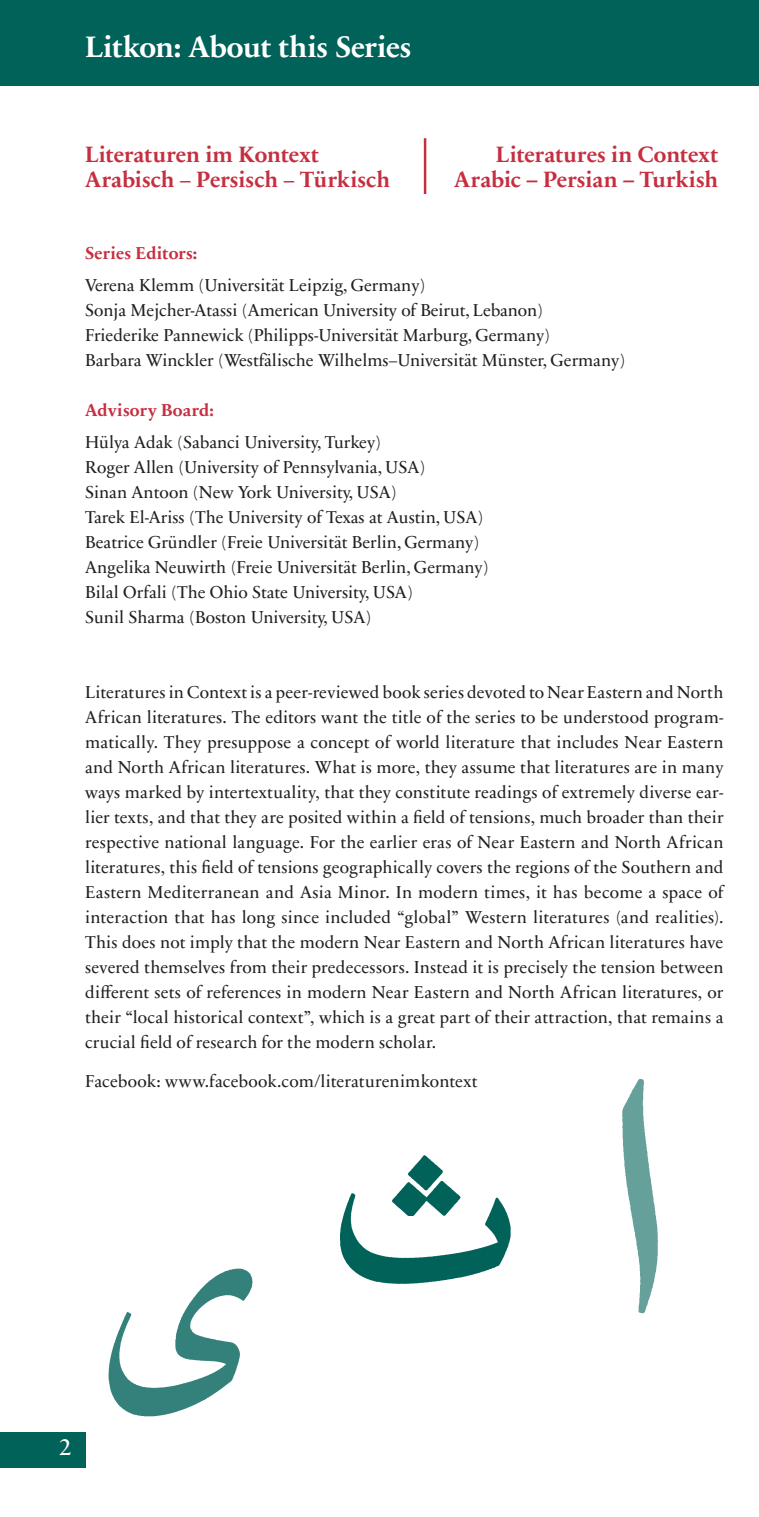
<style>
.page{position:relative;width:759px;height:1517px;background:#fff}
.page>*{position:absolute;margin:0;border:0;box-sizing:border-box;transform-origin:0 0}
.t1{font:700 30px "Sabon Next LT Pro";letter-spacing:-.015em;color:#fff}
.t2{font:25px "Sabon Next LT Pro";color:#fff}
.t3{font:700 22.5px/25px "Sabon Next LT Pro";color:#c52f40;text-align:right}
.t4{font:17.5px/25px "Sabon Next LT Pro";color:#231f20}
.t5{font:700 17.5px "Sabon Next LT Pro";letter-spacing:.01em;color:#c52f40}
</style>
<div class="page">
<div style="left:0;top:0;width:758px;height:85px;background:#006259"></div>
<div style="left:0;top:1431px;width:85px;height:36px;background:#006259"></div>
<img style="left:622px;top:1078px;width:36px;height:236px">
<img style="left:108px;top:1268px;width:145px;height:149px">
<img style="left:409px;top:1155px;width:34px;height:17px">
<img style="left:340px;top:1172px;width:171px;height:112px">
<hr style="left:423px;top:138px;width:3px;height:56px;background:#c52f40">
<h1 class="t1" style="left:85px;top:24px;width:328px">Litkon: About this Series</h1>
<p class="t3" style="left:85px;top:141px;width:306px;text-align:left">Literaturen im Kontext<br>Arabisch − Persisch − Türkisch</p>
<p class="t3" style="left:454px;top:141px;width:265px">Literatures in Context<br>Arabic – Persian – Turkish</p>
<p class="t5" style="left:85px;top:239px;width:114px">Series Editors:</p>
<p class="t4" style="left:85px;top:272px;width:541px">Verena Klemm (Universität Leipzig, Germany)<br>Sonja Mejcher-Atassi (American University of Beirut, Lebanon)<br>Friederike Pannewick (Philipps-Universität Marburg, Germany)<br>Barbara Winckler (Westfälische Wilhelms–Universität Münster, Germany)</p>
<p class="t5" style="left:85px;top:396px;width:130px">Advisory Board:</p>
<p class="t4" style="left:85px;top:429px;width:405px">Hülya Adak (Sabanci University, Turkey)<br>Roger Allen (University of Pennsylvania, USA)<br>Sinan Antoon (New York University, USA)<br>Tarek El-Ariss (The University of Texas at Austin, USA)<br>Beatrice Gründler (Freie Universität Berlin, Germany)<br>Angelika Neuwirth (Freie Universität Berlin, Germany)<br>Bilal Orfali (The Ohio State University, USA)<br>Sunil Sharma (Boston University, USA)</p>
<p class="t4" style="left:85px;top:679px;width:639px;text-align:justify">Literatures in Context is a peer-reviewed book series devoted to Near Eastern and North African literatures. The editors want the title of the series to be understood program&shy;matically. They presuppose a concept of world literature that includes Near Eastern and North African literatures. What is more, they assume that literatures are in many ways marked by intertextuality, that they constitute readings of extremely diverse ear&shy;lier texts, and that they are posited within a field of tensions, much broader than their respective national language. For the earlier eras of Near Eastern and North African literatures, this field of tensions geographically covers the regions of the Southern and Eastern Mediterranean and Asia Minor. In modern times, it has become a space of interaction that has long since included “global” Western literatures (and realities).<br>This does not imply that the modern Near Eastern and North African literatures have severed themselves from their predecessors. Instead it is precisely the tension between different sets of references in modern Near Eastern and North African literatures, or their “local historical context”, which is a great part of their attraction, that remains a crucial field of research for the modern scholar.</p>
<p class="t4" style="left:85px;top:1068px;width:394px">Facebook: www.facebook.com/literaturenimkontext</p>
<h2 class="t2" style="left:60px;top:1426px;width:13px">2</h2>
</div>
